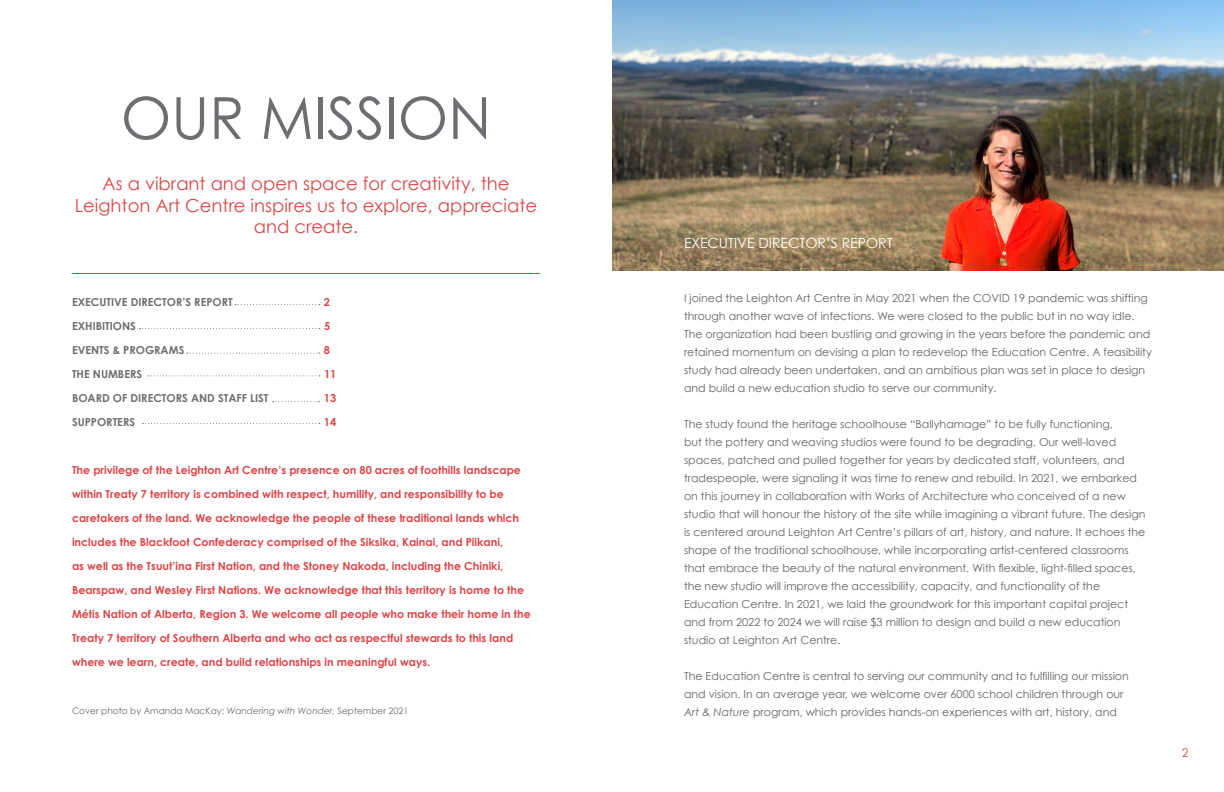
<style>
.page{position:relative;width:1224px;height:792px;background:#fff}
.page>*{position:absolute;margin:0;border:0;box-sizing:border-box;transform-origin:0 0}
.t1{font:58px "Century Gothic";color:#6d6e71}
.t2{font:18px/21.6px "Century Gothic";color:#d9484a;text-align:center}
.t3{font:14px "Century Gothic";color:#fff}
.t4{font:12px "Century Gothic";color:#d9484a}
.t5{font:11px/18px "Century Gothic";color:#626466}
.t6{font:700 11px/24px "Century Gothic";color:#d9484a}
.t7{font:700 11px "Century Gothic";color:#6d6e71}
.t8{font:9px "Century Gothic";color:#6a6d6c}
.s1{font-style:italic}
</style>
<div class="page">
<hr style="left:72px;top:273px;width:468px;height:1px;background:#d9484a">
<img style="left:613px;top:0;width:611px;height:271px">
<svg style="left:235px;top:304px;width:85px;height:1px"></svg>
<svg style="left:139px;top:328px;width:181px;height:1px"></svg>
<svg style="left:187px;top:353px;width:133px;height:1px"></svg>
<svg style="left:148px;top:375px;width:172px;height:1px"></svg>
<svg style="left:273px;top:401px;width:47px;height:1px"></svg>
<svg style="left:142px;top:423px;width:178px;height:1px"></svg>
<h1 class="t1" style="left:121px;top:77px;width:372px">OUR MISSION</h1>
<h2 class="t2" style="left:75px;top:173px;width:464px">As a vibrant and open space for creativity, the<br>Leighton Art Centre inspires us to explore, appreciate and create.</h2>
<p class="t7" style="left:72px;top:293px;width:162px">EXECUTIVE DIRECTOR’S REPORT</p>
<p class="t6" style="left:324px;top:289px;width:8px">2</p>
<p class="t7" style="left:72px;top:317px;width:66px">EXHIBITIONS</p>
<p class="t6" style="left:324px;top:313px;width:8px">5</p>
<p class="t7" style="left:72px;top:341px;width:114px">EVENTS &amp; PROGRAMS</p>
<p class="t6" style="left:324px;top:337px;width:8px">8</p>
<p class="t7" style="left:72px;top:365px;width:72px">THE NUMBERS</p>
<p class="t6" style="left:324px;top:361px;width:14px">11</p>
<p class="t7" style="left:72px;top:389px;width:198px">BOARD OF DIRECTORS AND STAFF LIST</p>
<p class="t6" style="left:324px;top:385px;width:14px">13</p>
<p class="t7" style="left:72px;top:413px;width:65px">SUPPORTERS</p>
<p class="t6" style="left:324px;top:409px;width:14px">14</p>
<p class="t6" style="left:72px;top:457px;width:460px">The privilege of the Leighton Art Centre’s presence on 80 acres of foothills landscape within Treaty 7 territory is combined with respect, humility, and responsibility to be caretakers of the land. We acknowledge the people of these traditional lands which includes the Blackfoot Confederacy comprised of the Siksika, Kainai, and Piikani,<br>as well as the Tsuut’ina First Nation, and the Stoney Nakoda, including the Chiniki, Bearspaw, and Wesley First Nations. We acknowledge that this territory is home to the Métis Nation of Alberta, Region 3. We welcome all people who make their home in the Treaty 7 territory of Southern Alberta and who act as respectful stewards to this land where we learn, create, and build relationships in meaningful ways.</p>
<p class="t8" style="left:72px;top:705px;width:338px">Cover photo by Amanda MacKay: <span class="s1">Wandering with Wonder,</span> September 2021</p>
<p class="t3" style="left:684px;top:233px;width:210px">EXECUTIVE DIRECTOR’S REPORT</p>
<p class="t5" style="left:684px;top:288px;width:469px">I joined the Leighton Art Centre in May 2021 when the COVID 19 pandemic was shifting through another wave of infections. We were closed to the public but in no way idle.<br>The organization had been bustling and growing in the years before the pandemic and retained momentum on devising a plan to redevelop the Education Centre. A feasibility study had already been undertaken, and an ambitious plan was set in place to design and build a new education studio to serve our community.</p>
<p class="t5" style="left:684px;top:414px;width:463px">The study found the heritage schoolhouse “Ballyhamage” to be fully functioning,<br>but the pottery and weaving studios were found to be degrading. Our well-loved spaces, patched and pulled together for years by dedicated staff, volunteers, and tradespeople, were signaling it was time to renew and rebuild. In 2021, we embarked on this journey in collaboration with Works of Architecture who conceived of a new studio that will honour the history of the site while imagining a vibrant future. The design is centered around Leighton Art Centre’s pillars of art, history, and nature. It echoes the shape of the traditional schoolhouse, while incorporating artist-centered classrooms that embrace the beauty of the natural environment. With flexible, light-filled spaces, the new studio will improve the accessibility, capacity, and functionality of the Education Centre. In 2021, we laid the groundwork for this important capital project and from 2022 to 2024 we will raise $3 million to design and build a new education studio at Leighton Art Centre.</p>
<p class="t5" style="left:684px;top:666px;width:446px">The Education Centre is central to serving our community and to fulfilling our mission and vision. In an average year, we welcome over 6000 school children through our<br><span class="s1">Art &amp; Nature</span> program, which provides hands-on experiences with art, history, and</p>
<p class="t4" style="left:1182px;top:744px;width:8px">2</p>
</div>
